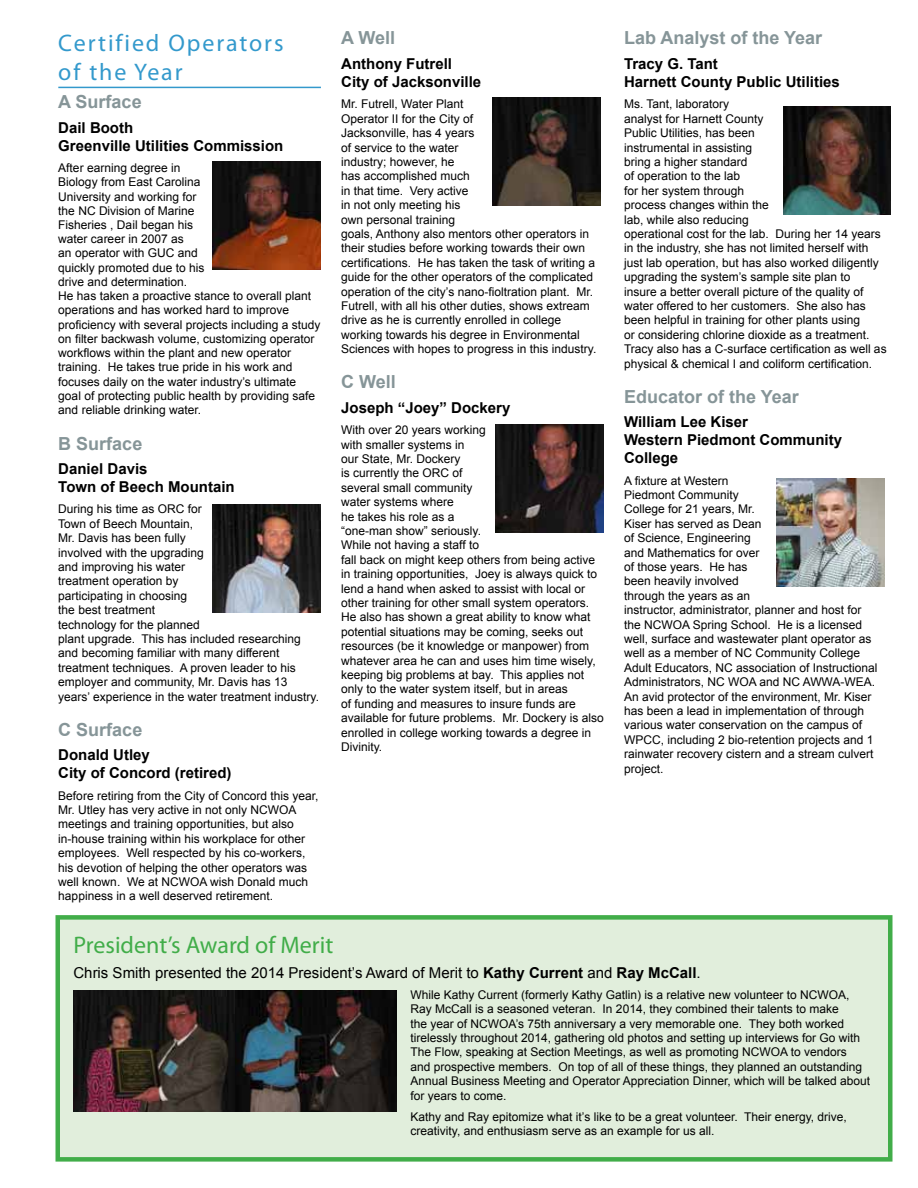
<style>
.page{position:relative;width:918px;height:1188px;background:#fff}
.page>*{position:absolute;margin:0;border:0;box-sizing:border-box;transform-origin:0 0}
.t1{font:24px/28.8px "Myriad Pro";letter-spacing:.08em;color:#39c}
.t2{font:24px "Myriad Pro";color:#41ad49}
.t3{font:700 18px "Arial";color:#869598}
.t4{font:700 15px/18px "Arial";color:#000}
.t5{font:15px "Arial";color:#000}
.t6{font:12px/14.4px "Arial";color:#000}
.s1{font-weight:700}
</style>
<div class="page">
<hr style="left:58px;top:87px;width:263px;height:1px;background:#39c">
<div style="left:58px;top:917px;width:832px;height:242px;background:#e1eedc"></div>
<div style="left:56px;top:915px;width:836px;height:247px;border:4px solid #41ad49"></div>
<img style="left:74px;top:990px;width:323px;height:122px">
<img style="left:213px;top:161px;width:108px;height:108px">
<img style="left:492px;top:98px;width:108px;height:108px">
<img style="left:213px;top:505px;width:108px;height:108px">
<img style="left:496px;top:424px;width:108px;height:108px">
<img style="left:783px;top:106px;width:108px;height:108px">
<img style="left:776px;top:478px;width:108px;height:108px">
<h1 class="t1" style="left:58px;top:28px;width:227px">Certified Operators of the Year</h1>
<h2 class="t3" style="left:58px;top:90px;width:85px">A Surface</h2>
<p class="t4" style="left:58px;top:119px;width:227px">Dail Booth<br>Greenville Utilities Commission</p>
<p class="t6" style="left:58px;top:161px;width:264px">After earning degree in<br>Biology from East Carolina<br>University and working for<br>the NC Division of Marine<br>Fisheries , Dail began his<br>water career in 2007 as<br>an operator with GUC and<br>quickly promoted due to his<br>drive and determination.<br>He has taken a proactive stance to overall plant operations and has worked hard to improve proficiency with several projects including a study on filter backwash volume, customizing operator workflows within the plant and new operator training. He takes true pride in his work and focuses daily on the water industry’s ultimate goal of protecting public health by providing safe and reliable drinking water.</p>
<h2 class="t3" style="left:58px;top:431px;width:86px">B Surface</h2>
<p class="t4" style="left:58px;top:460px;width:178px">Daniel Davis<br>Town of Beech Mountain</p>
<p class="t6" style="left:58px;top:502px;width:262px">During his time as ORC for<br>Town of Beech Mountain,<br>Mr. Davis has been fully<br>involved with the upgrading<br>and improving his water<br>treatment operation by<br>participating in choosing<br>the best treatment<br>technology for the planned<br>plant upgrade. This has included researching and becoming familiar with many different treatment techniques. A proven leader to his employer and community, Mr. Davis has 13 years’ experience in the water treatment industry.</p>
<h2 class="t3" style="left:58px;top:717px;width:86px">C Surface</h2>
<p class="t4" style="left:58px;top:747px;width:175px">Donald Utley<br>City of Concord (retired)</p>
<p class="t6" style="left:58px;top:788px;width:262px">Before retiring from the City of Concord this year, Mr. Utley has very active in not only NCWOA meetings and training opportunities, but also in-house training within his workplace for other employees. Well respected by his co-workers, his devotion of helping the other operators was well known. We at NCWOA wish Donald much happiness in a well deserved retirement.</p>
<h2 class="t3" style="left:341px;top:26px;width:56px">A Well</h2>
<p class="t4" style="left:341px;top:55px;width:142px">Anthony Futrell<br>City of Jacksonville</p>
<p class="t6" style="left:341px;top:97px;width:257px">Mr. Futrell, Water Plant<br>Operator II for the City of<br>Jacksonville, has 4 years<br>of service to the water<br>industry; however, he<br>has accomplished much<br>in that time. Very active<br>in not only meeting his<br>own personal training<br>goals, Anthony also mentors other operators in their studies before working towards their own certifications. He has taken the task of writing a guide for the other operators of the complicated operation of the city’s nano-fioltration plant. Mr.<br>Futrell, with all his other duties, shows extream drive as he is currently enrolled in college working towards his degree in Environmental Sciences with hopes to progress in this industry.</p>
<h2 class="t3" style="left:341px;top:370px;width:56px">C Well</h2>
<p class="t4" style="left:341px;top:399px;width:171px">Joseph “Joey” Dockery</p>
<p class="t6" style="left:341px;top:423px;width:264px">With over 20 years working<br>with smaller systems in<br>our State, Mr. Dockery<br>is currently the ORC of<br>several small community<br>water systems where<br>he takes his role as a<br>“one-man show” seriously.<br>While not having a staff to<br>fall back on might keep others from being active in training opportunities, Joey is always quick to lend a hand when asked to assist with local or other training for other small system operators.<br>He also has shown a great ability to know what potential situations may be coming, seeks out resources (be it knowledge or manpower) from whatever area he can and uses him time wisely, keeping big problems at bay. This applies not only to the water system itself, but in areas<br>of funding and measures to insure funds are available for future problems. Mr. Dockery is also enrolled in college working towards a degree in Divinity.</p>
<h2 class="t3" style="left:624px;top:26px;width:200px">Lab Analyst of the Year</h2>
<p class="t4" style="left:624px;top:55px;width:217px">Tracy G. Tant<br>Harnett County Public Utilities</p>
<p class="t6" style="left:624px;top:97px;width:264px">Ms. Tant, laboratory<br>analyst for Harnett County<br>Public Utilities, has been<br>instrumental in assisting<br>bring a higher standard<br>of operation to the lab<br>for her system through<br>process changes within the<br>lab, while also reducing<br>operational cost for the lab. During her 14 years in the industry, she has not limited herself with just lab operation, but has also worked diligently upgrading the system’s sample site plan to<br>insure a better overall picture of the quality of water offered to her customers. She also has been helpful in training for other plants using<br>or considering chlorine dioxide as a treatment.<br>Tracy also has a C-surface certification as well as physical &amp; chemical I and coliform certification.</p>
<h2 class="t3" style="left:624px;top:384px;width:176px">Educator of the Year</h2>
<p class="t4" style="left:624px;top:414px;width:220px">William Lee Kiser<br>Western Piedmont Community<br>College</p>
<p class="t6" style="left:624px;top:473px;width:255px">A fixture at Western<br>Piedmont Community<br>College for 21 years, Mr.<br>Kiser has served as Dean<br>of Science, Engineering<br>and Mathematics for over<br>of those years. He has<br>been heavily involved<br>through the years as an<br>instructor, administrator, planner and host for the NCWOA Spring School. He is a licensed well, surface and wastewater plant operator as well as a member of NC Community College Adult Educators, NC association of Instructional Administrators, NC WOA and NC AWWA-WEA.<br>An avid protector of the environment, Mr. Kiser has been a lead in implementation of through various water conservation on the campus of WPCC, including 2 bio-retention projects and 1 rainwater recovery cistern and a stream culvert project.</p>
<h1 class="t2" style="left:74px;top:930px;width:261px">President’s Award of Merit</h1>
<p class="t5" style="left:74px;top:963px;width:629px">Chris Smith presented the 2014 President’s Award of Merit to <span class="s1">Kathy Current</span> and <span class="s1">Ray McCall</span>.</p>
<p class="t6" style="left:411px;top:988px;width:461px">While Kathy Current (formerly Kathy Gatlin) is a relative new volunteer to NCWOA, Ray McCall is a seasoned veteran. In 2014, they combined their talents to make<br>the year of NCWOA’s 75th anniversary a very memorable one. They both worked tirelessly throughout 2014, gathering old photos and setting up interviews for Go with The Flow, speaking at Section Meetings, as well as promoting NCWOA to vendors<br>and prospective members. On top of all of these things, they planned an outstanding Annual Business Meeting and Operator Appreciation Dinner, which will be talked about for years to come.</p>
<p class="t6" style="left:411px;top:1109px;width:438px">Kathy and Ray epitomize what it’s like to be a great volunteer. Their energy, drive, creativity, and enthusiasm serve as an example for us all.</p>
</div>
